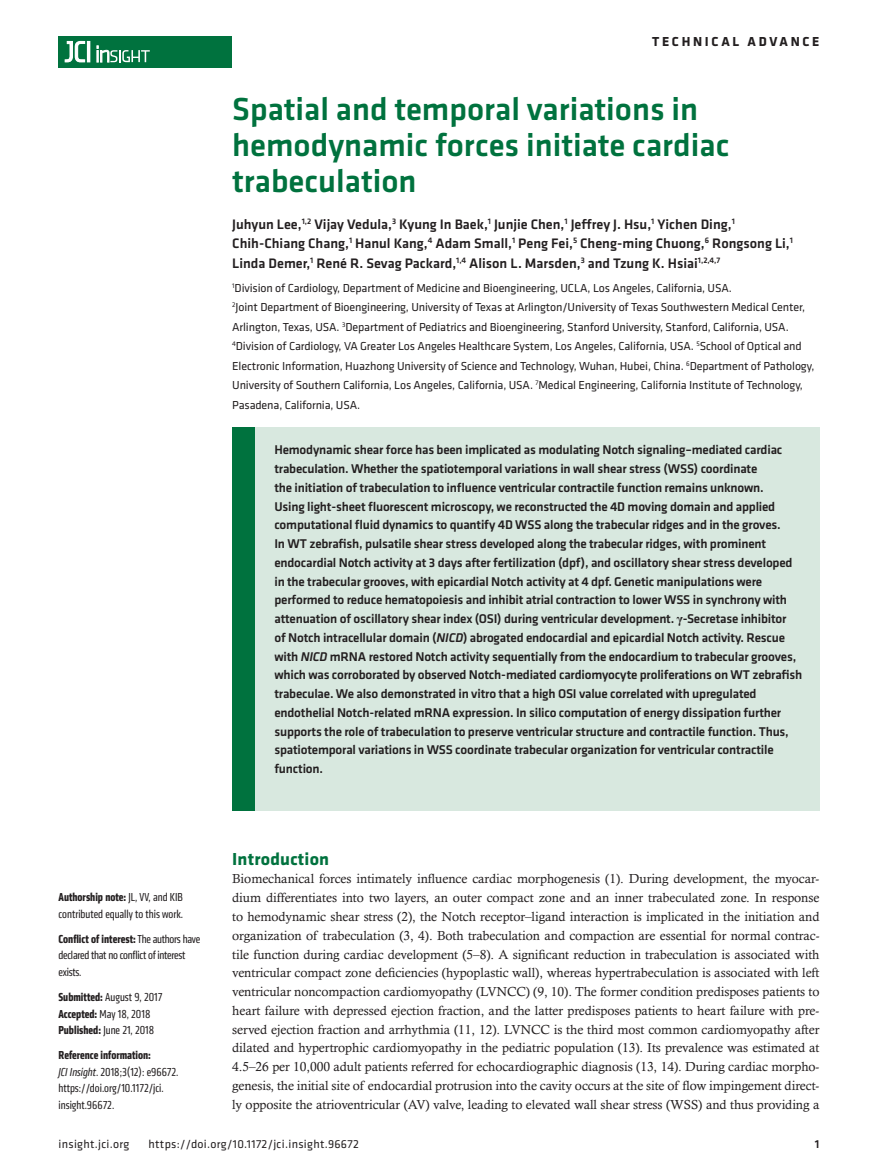
<style>
.page{position:relative;width:878px;height:1175px;background:#fff}
.page>*{position:absolute;margin:0;border:0;box-sizing:border-box;transform-origin:0 0}
.t1{font:500 33px/36px "Klavika Basic";color:#00723e}
.t2{font:700 18px "Klavika";letter-spacing:.01em;color:#00723e}
.t3{font:500 14.25px/19.5px "Klavika Basic";color:#231f20}
.t4{font:700 13.5px "Klavika Basic";letter-spacing:.2em;color:#231f20}
.t5{font:500 13.2px/18.8px "Klavika Basic";letter-spacing:-.015em;color:#231f20}
.t6{font:13.2px/18.8px "Calisto MT Std";letter-spacing:-.005em;color:#231f20;text-align:justify}
.t7{font:12px/19.5px "Klavika";letter-spacing:-.01em;color:#231f20}
.t8{font:condensed 12px/16.5px "Klavika";color:#231f20}
.t9{font:condensed 12px/16.5px "Klavika";letter-spacing:-.02em;color:#231f20}
.t10{font:12px "Klavika Basic";letter-spacing:.025em;color:#231f20}
.t11{font:500 12px "Klavika Basic";color:#231f20}
.s1{font-weight:700}
.s2{font-style:italic}
.s3{font-family:"Times New Roman";font-weight:700}
</style>
<div class="page">
<div style="left:59px;top:36px;width:173px;height:31px;background:#00723e"></div>
<hr style="left:87px;top:41px;width:3px;height:21px;background:#fff">
<svg style="left:64px;top:41px;width:21px;height:22px"></svg>
<svg style="left:97px;top:46px;width:53px;height:16px"></svg>
<div style="left:232px;top:427px;width:587px;height:383px;background:#d8e8df"></div>
<div style="left:232px;top:427px;width:22px;height:383px;background:#00723e"></div>
<p class="t4" style="left:652px;top:32px;width:169px">TECHNICAL ADVANCE</p>
<h1 class="t1" style="left:232px;top:91px;width:499px">Spatial and temporal variations in hemodynamic forces initiate cardiac trabeculation</h1>
<p class="t3" style="left:232px;top:214px;width:562px">Juhyun Lee,<sup>1,2</sup> Vijay Vedula,<sup>3</sup> Kyung In Baek,<sup>1</sup> Junjie Chen,<sup>1</sup> Jeffrey J. Hsu,<sup>1</sup> Yichen Ding,<sup>1<br></sup>Chih-Chiang Chang,<sup>1</sup> Hanul Kang,<sup>4</sup> Adam Small,<sup>1</sup> Peng Fei,<sup>5</sup> Cheng-ming Chuong,<sup>6</sup> Rongsong Li,<sup>1<br></sup>Linda Demer,<sup>1</sup> René R. Sevag Packard,<sup>1,4</sup> Alison L. Marsden,<sup>3</sup> and Tzung K. Hsiai<sup>1,2,4,7</sup></p>
<p class="t7" style="left:232px;top:277px;width:584px"><sup>1</sup>Division of Cardiology, Department of Medicine and Bioengineering, UCLA, Los Angeles, California, USA.<br><sup>2</sup>Joint Department of Bioengineering, University of Texas at Arlington/University of Texas Southwestern Medical Center, Arlington, Texas, USA. <sup>3</sup>Department of Pediatrics and Bioengineering, Stanford University, Stanford, California, USA.<br><sup>4</sup>Division of Cardiology, VA Greater Los Angeles Healthcare System, Los Angeles, California, USA. <sup>5</sup>School of Optical and Electronic Information, Huazhong University of Science and Technology, Wuhan, Hubei, China. <sup>6</sup>Department of Pathology, University of Southern California, Los Angeles, California, USA. <sup>7</sup>Medical Engineering, California Institute of Technology, Pasadena, California, USA.</p>
<p class="t8" style="left:59px;top:889px;width:126px"><span class="s1">Authorship note:</span> JL, VV, and KIB contributed equally to this work.</p>
<p class="t9" style="left:59px;top:930px;width:143px"><span class="s1">Conflict of interest:</span> The authors have declared that no conflict of interest exists.</p>
<p class="t8" style="left:59px;top:988px;width:106px"><span class="s1">Submitted:</span> August 9, 2017<br><span class="s1">Accepted:</span> May 18, 2018<br><span class="s1">Published:</span> June 21, 2018</p>
<p class="t8" style="left:59px;top:1046px;width:121px"><span class="s1">Reference information:<br></span><span class="s2">JCI Insight</span>. 2018;3(12): e96672. https://doi.org/10.1172/jci. insight.96672.</p>
<p class="t5" style="left:274px;top:440px;width:529px">Hemodynamic shear force has been implicated as modulating Notch signaling–mediated cardiac trabeculation. Whether the spatiotemporal variations in wall shear stress (WSS) coordinate<br>the initiation of trabeculation to influence ventricular contractile function remains unknown.<br>Using light-sheet fluorescent microscopy, we reconstructed the 4D moving domain and applied computational fluid dynamics to quantify 4D WSS along the trabecular ridges and in the groves.<br>In WT zebrafish, pulsatile shear stress developed along the trabecular ridges, with prominent endocardial Notch activity at 3 days after fertilization (dpf), and oscillatory shear stress developed in the trabecular grooves, with epicardial Notch activity at 4 dpf. Genetic manipulations were performed to reduce hematopoiesis and inhibit atrial contraction to lower WSS in synchrony with attenuation of oscillatory shear index (OSI) during ventricular development. <span class="s3">γ</span>-Secretase inhibitor<br>of Notch intracellular domain (<span class="s2">NICD</span>) abrogated endocardial and epicardial Notch activity. Rescue with <span class="s2">NICD</span> mRNA restored Notch activity sequentially from the endocardium to trabecular grooves, which was corroborated by observed Notch-mediated cardiomyocyte proliferations on WT zebrafish trabeculae. We also demonstrated in vitro that a high OSI value correlated with upregulated endothelial Notch-related mRNA expression. In silico computation of energy dissipation further supports the role of trabeculation to preserve ventricular structure and contractile function. Thus, spatiotemporal variations in WSS coordinate trabecular organization for ventricular contractile function.</p>
<h2 class="t2" style="left:232px;top:845px;width:98px">Introduction</h2>
<p class="t6" style="left:232px;top:869px;width:588px">Biomechanical forces intimately influence cardiac morphogenesis (1). During development, the myocar&shy;dium differentiates into two layers, an outer compact zone and an inner trabeculated zone. In response to hemodynamic shear stress (2), the Notch receptor–ligand interaction is implicated in the initiation and organization of trabeculation (3, 4). Both trabeculation and compaction are essential for normal contrac&shy;tile function during cardiac development (5–8). A significant reduction in trabeculation is associated with ventricular compact zone deficiencies (hypoplastic wall), whereas hypertrabeculation is associated with left ventricular noncompaction cardiomyopathy (LVNCC) (9, 10). The former condition predisposes patients to heart failure with depressed ejection fraction, and the latter predisposes patients to heart failure with pre&shy;served ejection fraction and arrhythmia (11, 12). LVNCC is the third most common cardiomyopathy after dilated and hypertrophic cardiomyopathy in the pediatric population (13). Its prevalence was estimated at 4.5–26 per 10,000 adult patients referred for echocardiographic diagnosis (13, 14). During cardiac morpho&shy;genesis, the initial site of endocardial protrusion into the cavity occurs at the site of flow impingement direct&shy;ly opposite the atrioventricular (AV) valve, leading to elevated wall shear stress (WSS) and thus providing a</p>
<p class="t10" style="left:58px;top:1135px;width:72px">insight.jci.org</p>
<p class="t10" style="left:148px;top:1135px;width:212px">https://doi.org/10.1172/jci.insight.96672</p>
<p class="t11" style="left:814px;top:1135px;width:6px">1</p>
</div>
